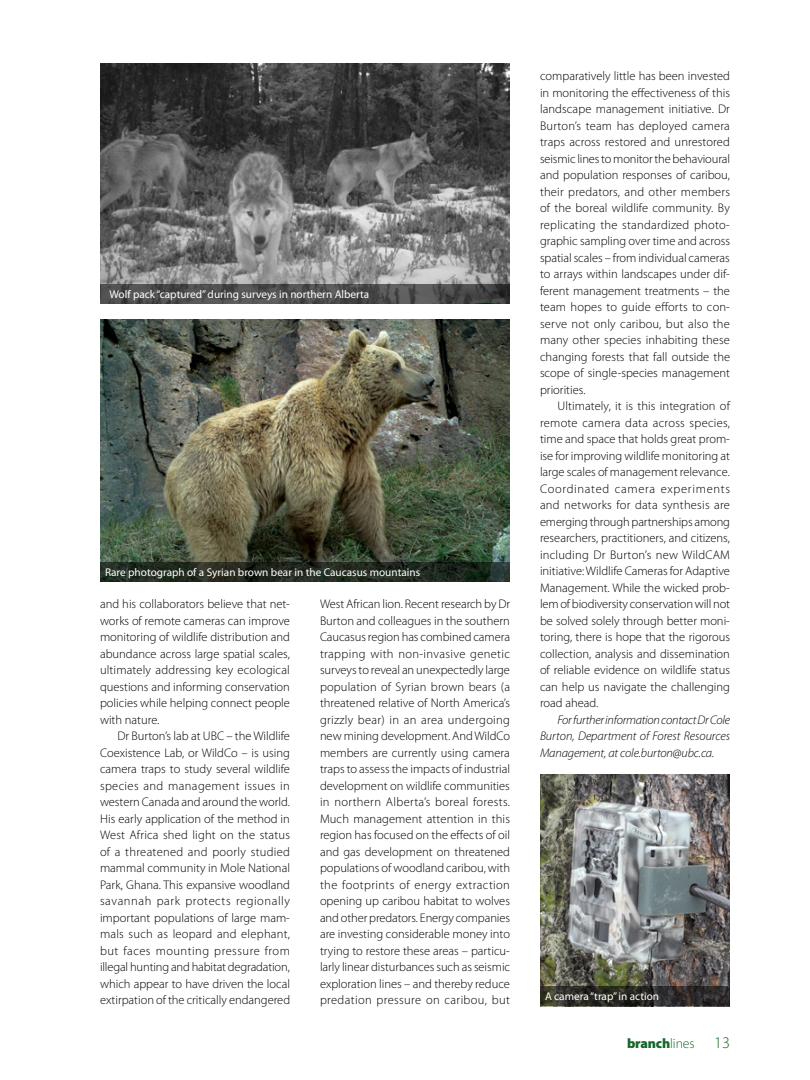
<style>
.page{position:relative;width:810px;height:1080px;background:#fff}
.page>*{position:absolute;margin:0;border:0;box-sizing:border-box;transform-origin:0 0}
.t1{font:900 13.75px "Myriad Pro";letter-spacing:-.01em;color:#156627}
.t2{font:300 12.5px/16.5px "Myriad Pro";color:#000;text-align:justify}
.t3{font:italic 300 12.5px/16.5px "Myriad Pro";letter-spacing:-.01em;color:#000;text-align:justify}
.t4{font:11.25px "Myriad Pro";color:#fff}
.s1{font-weight:300}
.s2{font-weight:300;font-size:16.25px}
</style>
<div class="page">
<img style="left:540px;top:774px;width:190px;height:212px">
<img style="left:100px;top:63px;width:410px;height:221px">
<img style="left:100px;top:320px;width:410px;height:242px">
<svg style="left:100px;top:284px;width:410px;height:20px;background:#4c4c4c"></svg>
<svg style="left:100px;top:562px;width:410px;height:20px;background:#212a20"></svg>
<svg style="left:540px;top:986px;width:190px;height:20px;background:#2d2c27"></svg>
<p class="t4" style="left:109px;top:288px;width:261px">Wolf pack “captured” during surveys in northern Alberta</p>
<p class="t4" style="left:105px;top:566px;width:317px">Rare photograph of a Syrian brown bear in the Caucasus mountains</p>
<p class="t2" style="left:100px;top:596px;width:192px">and his collaborators believe that net&shy;works of remote cameras can improve monitoring of wildlife distribution and abundance across large spatial scales, ultimately addressing key ecological questions and informing conservation policies while helping connect people with nature.</p>
<p class="t2" style="left:100px;top:728px;width:192px;text-indent:18px">Dr Burton’s lab at UBC – the Wildlife Coexistence Lab, or WildCo – is using camera traps to study several wildlife species and management issues in western Canada and around the world.<br>His early application of the method in West Africa shed light on the status of a threatened and poorly studied mammal community in Mole National Park, Ghana. This expansive woodland savannah park protects regionally important populations of large mam&shy;mals such as leopard and elephant, but faces mounting pressure from illegal hunting and habitat degradation, which appear to have driven the local extirpation of the critically endangered</p>
<p class="t2" style="left:320px;top:596px;width:192px">West African lion. Recent research by Dr Burton and colleagues in the southern Caucasus region has combined camera trapping with non-invasive genetic surveys to reveal an unexpectedly large population of Syrian brown bears (a threatened relative of North America’s grizzly bear) in an area undergoing new mining development. And WildCo members are currently using camera traps to assess the impacts of industrial development on wildlife communities in northern Alberta’s boreal forests.<br>Much management attention in this region has focused on the effects of oil and gas development on threatened populations of woodland caribou, with the footprints of energy extraction opening up caribou habitat to wolves and other predators. Energy companies are investing considerable money into trying to restore these areas – particu&shy;larly linear disturbances such as seismic exploration lines – and thereby reduce predation pressure on caribou, but</p>
<p class="t2" style="left:540px;top:68px;width:192px">comparatively little has been invested in monitoring the effectiveness of this landscape management initiative. Dr Burton’s team has deployed camera traps across restored and unrestored seismic lines to monitor the behavioural and population responses of caribou, their predators, and other members of the boreal wildlife community. By replicating the standardized photo&shy;graphic sampling over time and across spatial scales – from individual cameras to arrays within landscapes under dif&shy;ferent management treatments – the team hopes to guide efforts to con&shy;serve not only caribou, but also the many other species inhabiting these changing forests that fall outside the scope of single-species management priorities.</p>
<p class="t2" style="left:540px;top:398px;width:192px;text-indent:18px">Ultimately, it is this integration of remote camera data across species, time and space that holds great prom&shy;ise for improving wildlife monitoring at large scales of management relevance.<br>Coordinated camera experiments and networks for data synthesis are emerging through partnerships among researchers, practitioners, and citizens, including Dr Burton’s new WildCAM initiative: Wildlife Cameras for Adaptive Management. While the wicked prob&shy;lem of biodiversity conservation will not be solved solely through better moni&shy;toring, there is hope that the rigorous collection, analysis and dissemination of reliable evidence on wildlife status can help us navigate the challenging road ahead.</p>
<p class="t3" style="left:540px;top:712px;width:192px;text-indent:18px">For further information contact Dr Cole Burton, Department of Forest Resources Management, at cole.burton@ubc.ca.</p>
<p class="t4" style="left:545px;top:991px;width:116px">A camera “trap” in action</p>
<p class="t1" style="left:627px;top:1034px;width:104px">branch<span class="s1">lines</span> <span class="s2">13</span></p>
</div>
